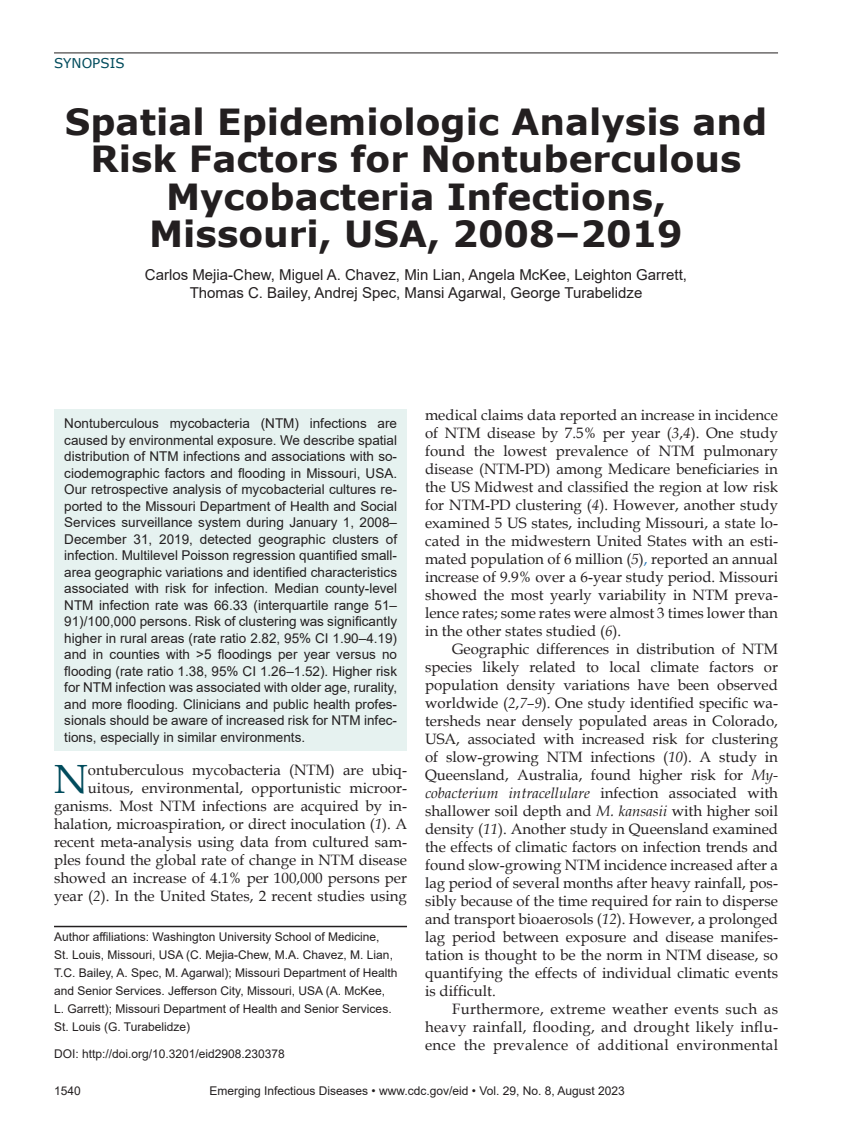
<style>
.page{position:relative;width:851px;height:1134px;background:#fff}
.page>*{position:absolute;margin:0;border:0;box-sizing:border-box;transform-origin:0 0}
.t1{font:40.8px "Book Antiqua";color:#004b5c}
.t2{font:700 36px/37.5px "Verdana";color:#231f20;text-align:center}
.t3{font:15px/18px "Book Antiqua";color:#231f20;text-align:justify}
.t4{font:15px/18px "Arial";color:#231f20;text-align:center}
.t5{font:13.5px/16.5px "Arial";color:#231f20;text-align:justify}
.t6{font:13.5px "Verdana";color:#004b5c}
.t7{font:12px/18px "Arial";color:#231f20}
.s1{font-style:italic}
.s2{color:#2574b7}
</style>
<div class="page">
<hr style="left:54px;top:53px;width:724px;height:1px;background:#231f20">
<hr style="left:54px;top:926px;width:353px;height:1px;background:#231f20">
<div style="left:54px;top:409px;width:353px;height:342px;background:#e6f2f0"></div>
<p class="t6" style="left:54px;top:54px;width:72px">SYNOPSIS</p>
<h2 class="t2" style="left:65px;top:102px;width:703px">Spatial Epidemiologic Analysis and<br>Risk Factors for Nontuberculous<br>Mycobacteria Infections,<br>Missouri, USA, 2008–2019</h2>
<p class="t4" style="left:145px;top:266px;width:543px">Carlos Mejia-Chew, Miguel A. Chavez, Min Lian, Angela McKee, Leighton Garrett,<br>Thomas C. Bailey, Andrej Spec, Mansi Agarwal, George Turabelidze</p>
<p class="t5" style="left:64px;top:415px;width:334px">Nontuberculous mycobacteria (NTM) infections are caused by environmental exposure. We describe spatial distribution of NTM infections and associations with so&shy;ciodemographic factors and flooding in Missouri, USA.<br>Our retrospective analysis of mycobacterial cultures re&shy;ported to the Missouri Department of Health and Social Services surveillance system during January 1, 2008– December 31, 2019, detected geographic clusters of infection. Multilevel Poisson regression quantified small&shy;area geographic variations and identified characteristics associated with risk for infection. Median county-level NTM infection rate was 66.33 (interquartile range 51– 91)/100,000 persons. Risk of clustering was significantly higher in rural areas (rate ratio 2.82, 95% CI 1.90–4.19) and in counties with &gt;5 floodings per year versus no flooding (rate ratio 1.38, 95% CI 1.26–1.52). Higher risk for NTM infection was associated with older age, rurality, and more flooding. Clinicians and public health profes&shy;sionals should be aware of increased risk for NTM infec&shy;tions, especially in similar environments.</p>
<p class="t3" style="left:54px;top:761px;width:354px;text-align:right">ontuberculous mycobacteria (NTM) are ubiq&shy;uitous, environmental, opportunistic microor&shy;ganisms. Most NTM infections are acquired by in&shy;halation, microaspiration, or direct inoculation (<span class="s1">1</span>). A recent meta-analysis using data from cultured sam&shy;ples found the global rate of change in NTM disease showed an increase of 4.1% per 100,000 persons per year (<span class="s1">2</span>). In the United States, 2 recent studies using</p>
<h1 class="t1" style="left:54px;top:751px;width:35px">N</h1>
<p class="t7" style="left:54px;top:927px;width:345px">Author affiliations: Washington University School of Medicine,<br>St. Louis, Missouri, USA (C. Mejia-Chew, M.A. Chavez, M. Lian, T.C. Bailey, A. Spec, M. Agarwal); Missouri Department of Health and Senior Services. Jefferson City, Missouri, USA (A. McKee, L. Garrett); Missouri Department of Health and Senior Services.<br>St. Louis (G. Turabelidze)</p>
<p class="t7" style="left:54px;top:1044px;width:232px">DOI: http://doi.org/10.3201/eid2908.230378</p>
<p class="t3" style="left:425px;top:406px;width:354px">medical claims data reported an increase in incidence of NTM disease by 7.5% per year (<span class="s1">3</span>,<span class="s1">4</span>). One study found the lowest prevalence of NTM pulmonary disease (NTM-PD) among Medicare beneficiaries in the US Midwest and classified the region at low risk for NTM-PD clustering (<span class="s1">4</span>). However, another study examined 5 US states, including Missouri, a state lo&shy;cated in the midwestern United States with an esti&shy;mated population of 6 million (<span class="s1">5</span>)<span class="s2">,</span> reported an annual increase of 9.9% over a 6-year study period. Missouri showed the most yearly variability in NTM preva&shy;lence rates; some rates were almost 3 times lower than in the other states studied (<span class="s1">6</span>).</p>
<p class="t3" style="left:425px;top:640px;width:354px;text-indent:27px">Geographic differences in distribution of NTM species likely related to local climate factors or population density variations have been observed worldwide (<span class="s1">2</span>,<span class="s1">7–9</span>). One study identified specific wa&shy;tersheds near densely populated areas in Colorado, USA, associated with increased risk for clustering of slow-growing NTM infections (<span class="s1">10</span>). A study in Queensland, Australia, found higher risk for <span class="s1">My&shy;cobacterium intracellulare</span> infection associated with shallower soil depth and <span class="s1">M. kansasii</span> with higher soil density (<span class="s1">11</span>). Another study in Queensland examined the effects of climatic factors on infection trends and found slow-growing NTM incidence increased after a lag period of several months after heavy rainfall, pos&shy;sibly because of the time required for rain to disperse and transport bioaerosols (<span class="s1">12</span>). However, a prolonged lag period between exposure and disease manifes&shy;tation is thought to be the norm in NTM disease, so quantifying the effects of individual climatic events is difficult.</p>
<p class="t3" style="left:425px;top:1000px;width:354px;text-indent:27px">Furthermore, extreme weather events such as heavy rainfall, flooding, and drought likely influ&shy;ence the prevalence of additional environmental</p>
<p class="t7" style="left:54px;top:1081px;width:28px">1540</p>
<p class="t7" style="left:209px;top:1081px;width:417px">Emerging Infectious Diseases • www.cdc.gov/eid • Vol. 29, No. 8, August 2023</p>
</div>
